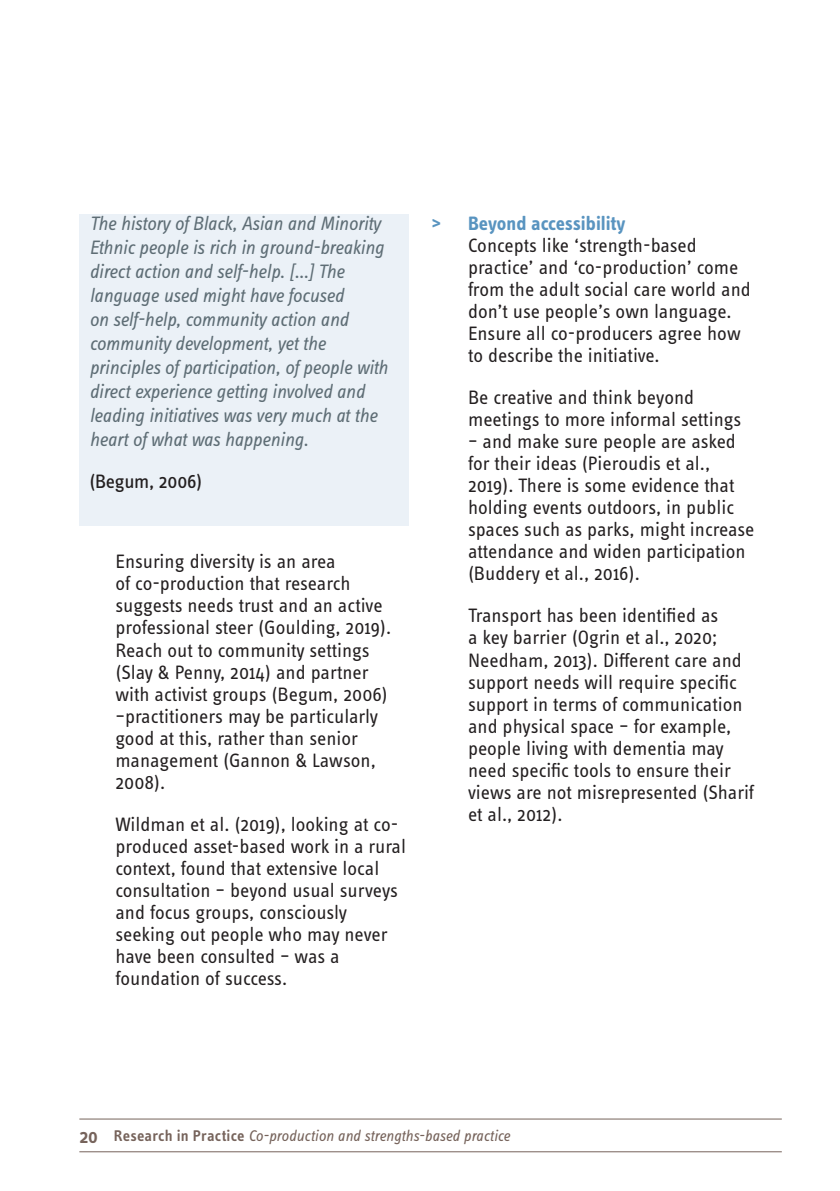
<style>
.page{position:relative;width:840px;height:1191px;background:#fff}
.page>*{position:absolute;margin:0;border:0;box-sizing:border-box;transform-origin:0 0}
.List_Paragraph{font:20px/22px "Info Text Pro";color:#231f20}
.RiP_Body{font:italic 20px/24px "Info Text Pro";letter-spacing:-.01em;color:#5e6d75}
.RiP_Body-2{font:20px "Info Text Pro";letter-spacing:-.01em;color:#231f20}
.t1{font:italic 16px "Info Text Pro";color:#76635b}
.s1{font-weight:700;color:#5994c0}
.s2{font-weight:600;font-style:normal;font-size:20px}
.s3{font-weight:600;font-style:normal}
</style>
<div class="page">
<hr style="left:79px;top:1151px;width:702px;height:1px;background:#76635b">
<hr style="left:79px;top:1118px;width:702px;height:1px;background:#76635b">
<div style="left:79px;top:214px;width:329px;height:312px;background:#ebf1f7"></div>
<p class="RiP_Body" style="left:89px;top:211px;width:300px">The history of Black, Asian and Minority Ethnic people is rich in ground-breaking direct action and self-help. […] The language used might have focused<br>on self-help, community action and community development, yet the principles of participation, of people with direct experience getting involved and leading initiatives was very much at the heart of what was happening.</p>
<p class="RiP_Body-2" style="left:89px;top:470px;width:114px">(Begum, 2006)</p>
<p class="List_Paragraph" style="left:115px;top:550px;width:277px">Ensuring diversity is an area<br>of co-production that research suggests needs trust and an active professional steer (Goulding, 2019).<br>Reach out to community settings (Slay &amp; Penny, 2014) and partner with activist groups (Begum, 2006) –practitioners may be particularly good at this, rather than senior management (Gannon &amp; Lawson,<br>2008).</p>
<p class="List_Paragraph" style="left:115px;top:812px;width:292px">Wildman et al. (2019), looking at co&shy;produced asset-based work in a rural context, found that extensive local consultation – beyond usual surveys and focus groups, consciously seeking out people who may never have been consulted – was a foundation of success.</p>
<p class="List_Paragraph" style="left:467px;top:212px;width:284px;text-indent:-36px"><span class="s1">&gt; Beyond accessibility<br></span>Concepts like ‘strength-based practice’ and ‘co-production’ come from the adult social care world and don’t use people’s own language.<br>Ensure all co-producers agree how to describe the initiative.</p>
<p class="List_Paragraph" style="left:467px;top:386px;width:274px">Be creative and think beyond meetings to more informal settings</p>
<p class="List_Paragraph" style="left:467px;top:430px;width:288px">– and make sure people are asked for their ideas (Pieroudis et al., 2019). There is some evidence that holding events outdoors, in public spaces such as parks, might increase attendance and widen participation (Buddery et al., 2016).</p>
<p class="List_Paragraph" style="left:467px;top:604px;width:287px">Transport has been identified as<br>a key barrier (Ogrin et al., 2020;<br>Needham, 2013). Different care and support needs will require specific support in terms of communication and physical space – for example, people living with dementia may need specific tools to ensure their views are not misrepresented (Sharif et al., 2012).</p>
<p class="t1" style="left:79px;top:1126px;width:432px"><span class="s2">20</span> <span class="s3">Research in Practice</span> Co-production and strengths-based practice</p>
</div>
